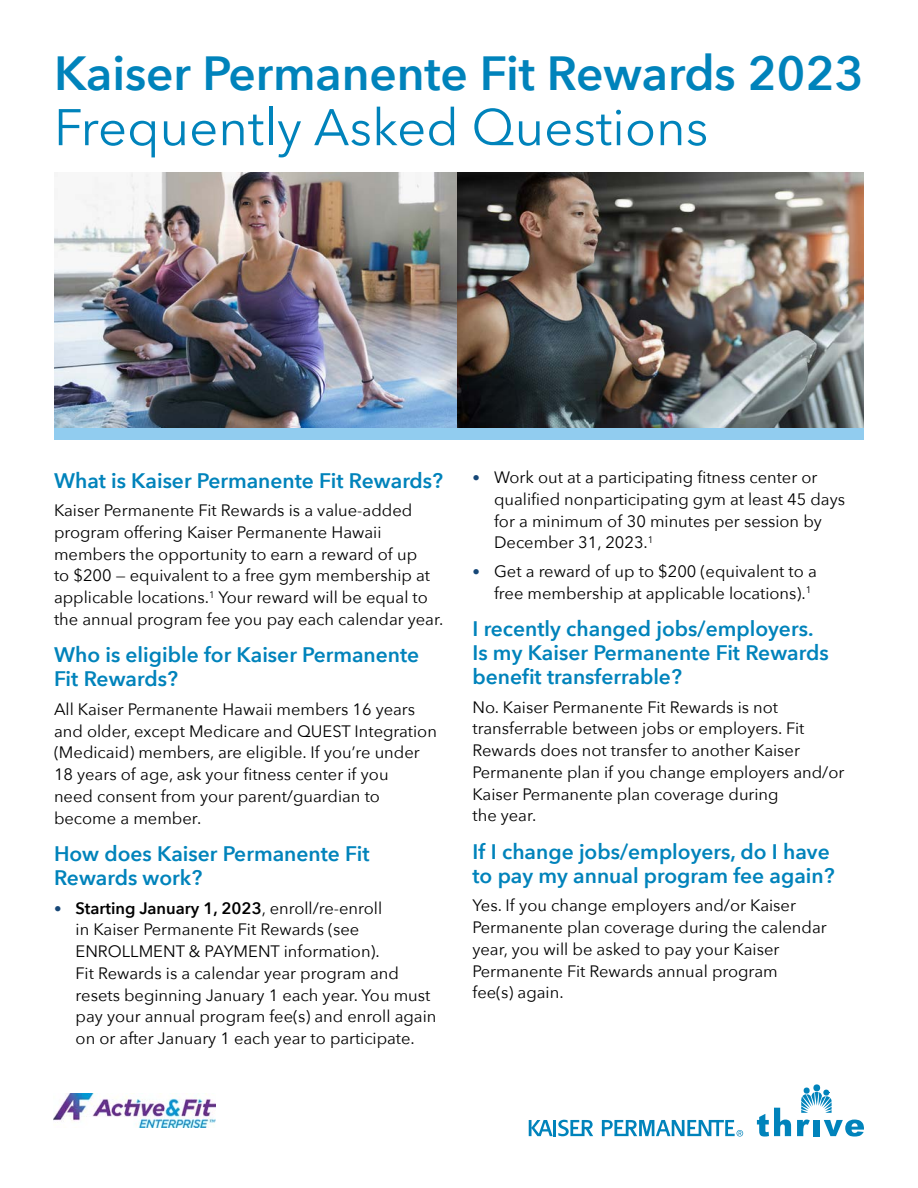
<style>
.page{position:relative;width:918px;height:1188px;background:#fff}
.page>*{position:absolute;margin:0;border:0;box-sizing:border-box;transform-origin:0 0}
.t1{font:51px "Avenir Next";color:#0083bb}
.t2{font:600 47.85px "Avenir Next";letter-spacing:-.005em;color:#0083bb}
.t3{font:600 21px/24px "Avenir Next";color:#0083bb}
.t4{font:16.5px/21.8px "Avenir Next";color:#000}
.s1{font-family:"Avenir Next LT Pro";font-size:15px;color:#164777}
.s2{font-weight:600}
</style>
<div class="page">
<img style="left:53px;top:1094px;width:163px;height:33px">
<svg style="left:529px;top:1120px;width:64px;height:16px"></svg>
<svg style="left:602px;top:1120px;width:141px;height:17px"></svg>
<svg style="left:757px;top:1108px;width:34px;height:29px"></svg>
<svg style="left:797px;top:1120px;width:13px;height:16px"></svg>
<div style="left:813px;top:1120px;width:6px;height:16px;background:#0083bb"></div>
<svg style="left:824px;top:1120px;width:40px;height:17px"></svg>
<svg style="left:801px;top:1087px;width:31px;height:26px"></svg>
<div style="left:813px;top:1084px;width:7px;height:7px;background:#0083bb;border-radius:50%"></div>
<img style="left:54px;top:173px;width:810px;height:255px">
<div style="left:54px;top:428px;width:810px;height:12px;background:#91ccef"></div>
<h1 class="t2" style="left:54px;top:32px;width:811px">Kaiser Permanente Fit Rewards 2023</h1>
<h2 class="t1" style="left:54px;top:84px;width:656px">Frequently Asked Questions</h2>
<h3 class="t3" style="left:54px;top:468px;width:391px">What is Kaiser Permanente Fit Rewards?</h3>
<p class="t4" style="left:54px;top:499px;width:391px">Kaiser Permanente Fit Rewards is a value-added program offering Kaiser Permanente Hawaii members the opportunity to earn a reward of up<br>to $200 — equivalent to a free gym membership at applicable locations.<sup>1</sup> Your reward will be equal to the annual program fee you pay each calendar year.</p>
<h3 class="t3" style="left:54px;top:642px;width:367px">Who is eligible for Kaiser Permanente<br>Fit Rewards?</h3>
<p class="t4" style="left:54px;top:697px;width:384px">All Kaiser Permanente Hawaii members 16 years and older, except Medicare and QUEST Integration (Medicaid) members, are eligible. If you’re under 18 years of age, ask your fitness center if you<br>need consent from your parent/guardian to become a member.</p>
<h3 class="t3" style="left:54px;top:841px;width:317px">How does Kaiser Permanente Fit<br>Rewards work?</h3>
<p class="t4" style="left:76px;top:896px;width:362px;text-indent:-22px"><span class="s1">•</span> <span class="s2">Starting January 1, 2023</span>, enroll/re-enroll<br>in Kaiser Permanente Fit Rewards (see ENROLLMENT &amp; PAYMENT information).<br>Fit Rewards is a calendar year program and resets beginning January 1 each year. You must pay your annual program fee(s) and enroll again on or after January 1 each year to participate.</p>
<p class="t4" style="left:494px;top:466px;width:352px;text-indent:-22px"><span class="s1">•</span> Work out at a participating fitness center or qualified nonparticipating gym at least 45 days for a minimum of 30 minutes per session by December 31, 2023.<sup>1</sup></p>
<p class="t4" style="left:494px;top:559px;width:324px;text-indent:-22px"><span class="s1">•</span> Get a reward of up to $200 (equivalent to a free membership at applicable locations).<sup>1</sup></p>
<h3 class="t3" style="left:472px;top:616px;width:358px">I recently changed jobs/employers.<br>Is my Kaiser Permanente Fit Rewards benefit transferrable?</h3>
<p class="t4" style="left:472px;top:695px;width:373px">No. Kaiser Permanente Fit Rewards is not transferrable between jobs or employers. Fit Rewards does not transfer to another Kaiser Permanente plan if you change employers and/or Kaiser Permanente plan coverage during<br>the year.</p>
<h3 class="t3" style="left:472px;top:839px;width:364px">If I change jobs/employers, do I have to pay my annual program fee again?</h3>
<p class="t4" style="left:472px;top:894px;width:356px">Yes. If you change employers and/or Kaiser Permanente plan coverage during the calendar year, you will be asked to pay your Kaiser Permanente Fit Rewards annual program<br>fee(s) again.</p>
</div>
